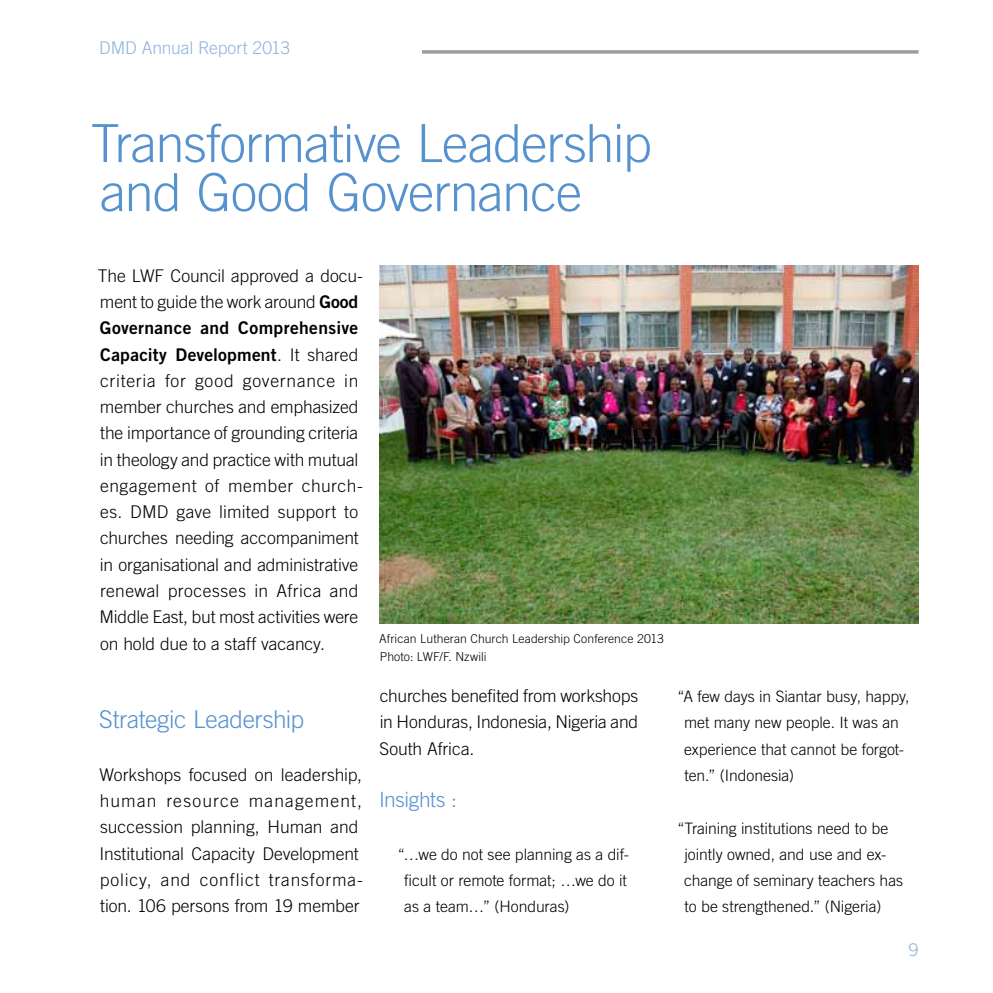
<style>
.page{position:relative;width:993px;height:993px;background:#fff}
.page>*{position:absolute;margin:0;border:0;box-sizing:border-box;transform-origin:0 0}
.t1{font:300 52.5px/49px "Trade Gothic LT Std";letter-spacing:-.02em;color:#5692ce}
.t2{font:300 24.5px "Trade Gothic LT Std";letter-spacing:-.015em;color:#5692ce}
.t3{font:300 21px "Trade Gothic LT Std";letter-spacing:-.02em;color:#5692ce}
.t4{font:300 17.5px/26.2px "Trade Gothic LT Std";letter-spacing:-.005em;color:#000}
.t5{font:17.5px/26.2px "Trade Gothic LT Std Bd 2";letter-spacing:.015em;color:#000}
.t6{font:300 17.5px "Trade Gothic LT Std";letter-spacing:-.015em;color:#91b1de}
.t7{font:300 15.75px/26.2px "Trade Gothic LT Std";letter-spacing:-.005em;color:#000}
.t8{font:300 12.25px/17.5px "Trade Gothic LT Std";letter-spacing:.005em;color:#000}
.s1{font-family:"Trade Gothic LT Std Bd 2";font-weight:400}
.s2{font-family:"Trade Gothic LT Std";font-weight:300}
</style>
<div class="page">
<svg style="left:422px;top:50px;width:496px;height:4px;background:#a8a8a8"></svg>
<img style="left:379px;top:265px;width:539px;height:358px">
<p class="t6" style="left:99px;top:37px;width:192px">DMD Annual Report 2013</p>
<h1 class="t1" style="left:91px;top:118px;width:562px">Transformative Leadership and Good Governance</h1>
<p class="t4" style="left:98px;top:262px;width:267px">The LWF Council approved a docu&shy;ment to guide the work around <span class="s1">Good</span></p>
<p class="t5" style="left:100px;top:314px;width:260px">Governance and Comprehensive<br>Capacity Development<span class="s2">. It shared</span></p>
<p class="t4" style="left:100px;top:367px;width:265px">criteria for good governance in member churches and emphasized the importance of grounding criteria in theology and practice with mutual engagement of member church&shy;es. DMD gave limited support to churches needing accompaniment in organisational and administrative renewal processes in Africa and Middle East, but most activities were on hold due to a staff vacancy.</p>
<h2 class="t2" style="left:99px;top:705px;width:206px">Strategic Leadership</h2>
<p class="t4" style="left:99px;top:761px;width:265px">Workshops focused on leadership, human resource management, succession planning, Human and Institutional Capacity Development policy, and conflict transforma&shy;tion. 106 persons from 19 member</p>
<p class="t8" style="left:379px;top:629px;width:286px">African Lutheran Church Leadership Conference 2013<br>Photo: LWF/F. Nzwili</p>
<p class="t4" style="left:379px;top:682px;width:260px;text-align:justify">churches benefited from workshops in Honduras, Indonesia, Nigeria and South Africa.</p>
<p class="t3" style="left:379px;top:787px;width:80px">Insights :</p>
<p class="t7" style="left:404px;top:840px;width:226px;text-indent:-7px">“…we do not see planning as a dif&shy;ficult or remote format; …we do it as a team…” (Honduras)</p>
<p class="t7" style="left:683px;top:683px;width:227px;text-indent:-7px">“A few days in Siantar busy, happy, met many new people. It was an experience that cannot be forgot&shy;ten.” (Indonesia)</p>
<p class="t7" style="left:683px;top:814px;width:220px;text-indent:-7px">“Training institutions need to be jointly owned, and use and ex&shy;change of seminary teachers has to be strengthened.” (Nigeria)</p>
<p class="t6" style="left:908px;top:939px;width:11px">9</p>
</div>
